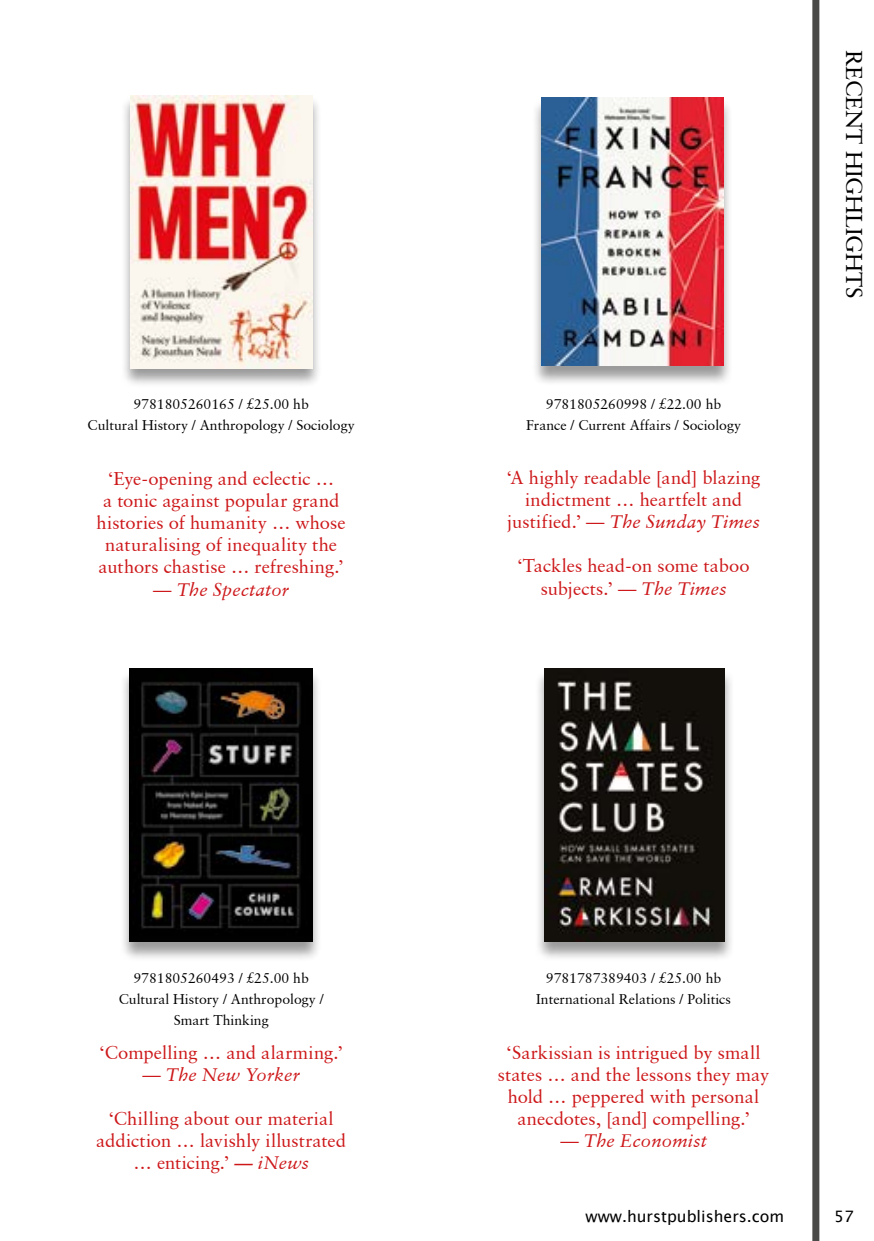
<style>
.page{position:relative;width:874px;height:1241px;background:#fff}
.page>*{position:absolute;margin:0;border:0;box-sizing:border-box;transform-origin:0 0}
.t1{font:22.75px "Sabon";color:#000}
.t2{font:18.38px/22.1px "Sabon";letter-spacing:.005em;color:#cd1719;text-align:center}
.t3{font:italic 18.38px "Sabon";letter-spacing:.015em;color:#cd1719}
.t4{font:15.75px "Lucida Grande";color:#000}
.t5{font:14px/21px "Sabon";color:#000;text-align:center}
.s1{font-style:normal}
.s2{font-style:italic}
</style>
<div class="page">
<svg style="left:812px;top:0;width:8px;height:1240px;background:#5a5a59"></svg>
<div style="left:120px;top:669px;width:201px;height:292px;background:#000;opacity:.4"></div>
<img style="left:130px;top:668px;width:182px;height:273px">
<div style="left:531px;top:98px;width:201px;height:287px;background:#000;opacity:.4"></div>
<img style="left:541px;top:98px;width:182px;height:268px">
<div style="left:121px;top:96px;width:201px;height:292px;background:#000;opacity:.4"></div>
<img style="left:130px;top:95px;width:182px;height:273px">
<div style="left:535px;top:669px;width:199px;height:292px;background:#000;opacity:.4"></div>
<img style="left:544px;top:668px;width:180px;height:273px">
<p class="t5" style="left:88px;top:393px;width:268px">9781805260165 / £25.00 hb<br>Cultural History / Anthropology / Sociology</p>
<p class="t2" style="left:96px;top:467px;width:250px">‘Eye-opening and eclectic …<br>a tonic against popular grand histories of humanity … whose naturalising of inequality the authors chastise … refreshing.’</p>
<p class="t3" style="left:153px;top:578px;width:137px"><span class="s1">—</span> The Spectator</p>
<p class="t5" style="left:526px;top:393px;width:216px">9781805260998 / £22.00 hb<br>France / Current Affairs / Sociology</p>
<p class="t2" style="left:506px;top:466px;width:255px">‘A highly readable [and] blazing indictment … heartfelt and justified.’ — <span class="s2">The Sunday Times</span></p>
<p class="t2" style="left:517px;top:554px;width:234px">‘Tackles head-on some taboo subjects.’ — <span class="s2">The Times</span></p>
<p class="t1" style="left:867px;top:50px;width:250px;rotate:90deg">RECENT HIGHLIGHTS</p>
<p class="t5" style="left:119px;top:966px;width:206px">9781805260493 / £25.00 hb<br>Cultural History / Anthropology /<br>Smart Thinking</p>
<p class="t2" style="left:99px;top:1040px;width:245px">‘Compelling … and alarming.’</p>
<p class="t3" style="left:142px;top:1063px;width:159px"><span class="s1">—</span> The New Yorker</p>
<p class="t2" style="left:96px;top:1106px;width:251px">‘Chilling about our material addiction … lavishly illustrated … enticing.’ <span class="s2">— iNews</span></p>
<p class="t5" style="left:536px;top:966px;width:196px">9781787389403 / £25.00 hb<br>International Relations / Politics</p>
<p class="t2" style="left:497px;top:1040px;width:273px">‘Sarkissian is intrigued by small states … and the lessons they may hold … peppered with personal anecdotes, [and] compelling.’</p>
<p class="t3" style="left:560px;top:1129px;width:148px"><span class="s1">—</span> The Economist</p>
<p class="t4" style="left:585px;top:1207px;width:200px">www.hurstpublishers.com</p>
<p class="t4" style="left:833px;top:1207px;width:21px">57</p>
</div>
